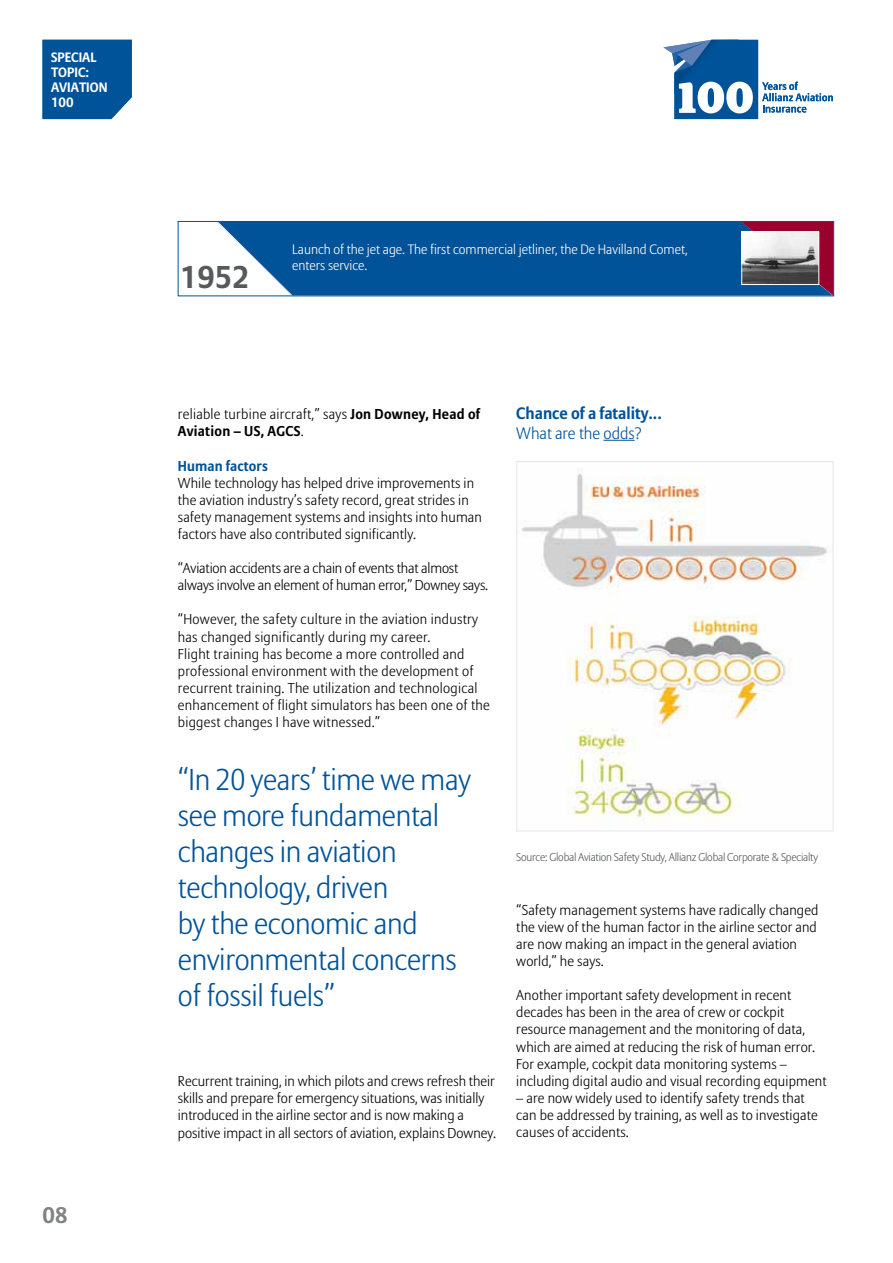
<style>
.page{position:relative;width:893px;height:1263px;background:#fff}
.page>*{position:absolute;margin:0;border:0;box-sizing:border-box;transform-origin:0 0}
.t1{font:700 31.35px "Allianz Sans";color:#58595b}
.t2{font:300 30px/36px "Allianz Sans";letter-spacing:-.01em;color:#005399}
.t3{font:700 22.5px "Allianz Sans";color:#808285}
.t4{font:700 16.5px "Allianz Sans";color:#005399}
.t5{font:300 16.5px "Allianz Sans";color:#005399}
.t6{font:300 14.25px/17.1px "Allianz Sans";letter-spacing:.01em;color:#000}
.t7{font:300 14.25px/17.1px "Allianz Sans";letter-spacing:-.01em;color:#000}
.t8{font:700 14.25px/17.1px "Allianz Sans";letter-spacing:.02em;color:#000}
.t9{font:700 14.25px "Allianz Sans";letter-spacing:.01em;color:#005399}
.t10{font:300 13.5px/16.2px "Allianz Sans";color:#fff}
.t11{font:700 13.5px/15px "Allianz Sans";color:#fff}
.t12{font:300 11.25px "Allianz Sans";letter-spacing:-.02em;color:#58595b}
.s1{font-weight:300}
</style>
<div class="page">
<hr style="left:603px;top:440px;width:32px;height:1px;background:#005399">
<img style="left:521px;top:473px;width:306px;height:350px">
<div style="left:516px;top:461px;width:317px;height:370px;border:1px solid #e6e7e8"></div>
<div style="left:43px;top:40px;width:89px;height:79px;background:#005399"></div>
<svg style="left:663px;top:40px;width:170px;height:79px"></svg>
<svg style="left:218px;top:221px;width:617px;height:75px;background:#125fa0"></svg>
<div style="left:178px;top:221px;width:656px;height:75px;border:1px solid #005399"></div>
<svg style="left:741px;top:222px;width:92px;height:74px;background:#682d61"></svg>
<img style="left:744px;top:234px;width:73px;height:49px">
<div style="left:742px;top:232px;width:77px;height:53px;border:1px solid #fff"></div>
<p class="t11" style="left:51px;top:50px;width:58px">SPECIAL<br>Topic:<br>AVIATION<br>100</p>
<h3 class="t3" style="left:43px;top:1201px;width:26px">08</h3>
<h1 class="t1" style="left:180px;top:257px;width:71px">1952</h1>
<p class="t10" style="left:292px;top:242px;width:397px">Launch of the jet age. The first commercial jetliner, the De Havilland Comet, enters service.</p>
<p class="t8" style="left:178px;top:406px;width:304px"><span class="s1">reliable turbine aircraft,” says</span> Jon Downey, Head of<br>Aviation – US, AGCS<span class="s1">.</span></p>
<p class="t9" style="left:178px;top:456px;width:92px">Human factors</p>
<p class="t6" style="left:178px;top:475px;width:306px">While technology has helped drive improvements in the aviation industry’s safety record, great strides in safety management systems and insights into human factors have also contributed significantly.</p>
<p class="t7" style="left:178px;top:560px;width:312px">“Aviation accidents are a chain of events that almost always involve an element of human error,” Downey says.</p>
<p class="t6" style="left:178px;top:611px;width:314px">“However, the safety culture in the aviation industry has changed significantly during my career.<br>Flight training has become a more controlled and professional environment with the development of recurrent training. The utilization and technological enhancement of flight simulators has been one of the biggest changes I have witnessed.”</p>
<h2 class="t2" style="left:178px;top:762px;width:295px">“In 20 years’ time we may see more fundamental changes in aviation technology, driven<br>by the economic and environmental concerns of fossil fuels”</h2>
<p class="t6" style="left:178px;top:1073px;width:320px">Recurrent training, in which pilots and crews refresh their skills and prepare for emergency situations, was initially introduced in the airline sector and is now making a positive impact in all sectors of aviation, explains Downey.</p>
<p class="t4" style="left:516px;top:402px;width:147px">Chance of a fatality...</p>
<p class="t5" style="left:516px;top:423px;width:127px">What are the odds?</p>
<p class="t12" style="left:516px;top:851px;width:303px">Source: Global Aviation Safety Study, Allianz Global Corporate &amp; Specialty</p>
<p class="t6" style="left:516px;top:902px;width:304px">“Safety management systems have radically changed the view of the human factor in the airline sector and are now making an impact in the general aviation world,” he says.</p>
<p class="t6" style="left:516px;top:987px;width:312px">Another important safety development in recent decades has been in the area of crew or cockpit resource management and the monitoring of data, which are aimed at reducing the risk of human error.<br>For example, cockpit data monitoring systems – including digital audio and visual recording equipment</p>
<p class="t6" style="left:516px;top:1090px;width:303px">– are now widely used to identify safety trends that can be addressed by training, as well as to investigate causes of accidents.</p>
</div>
